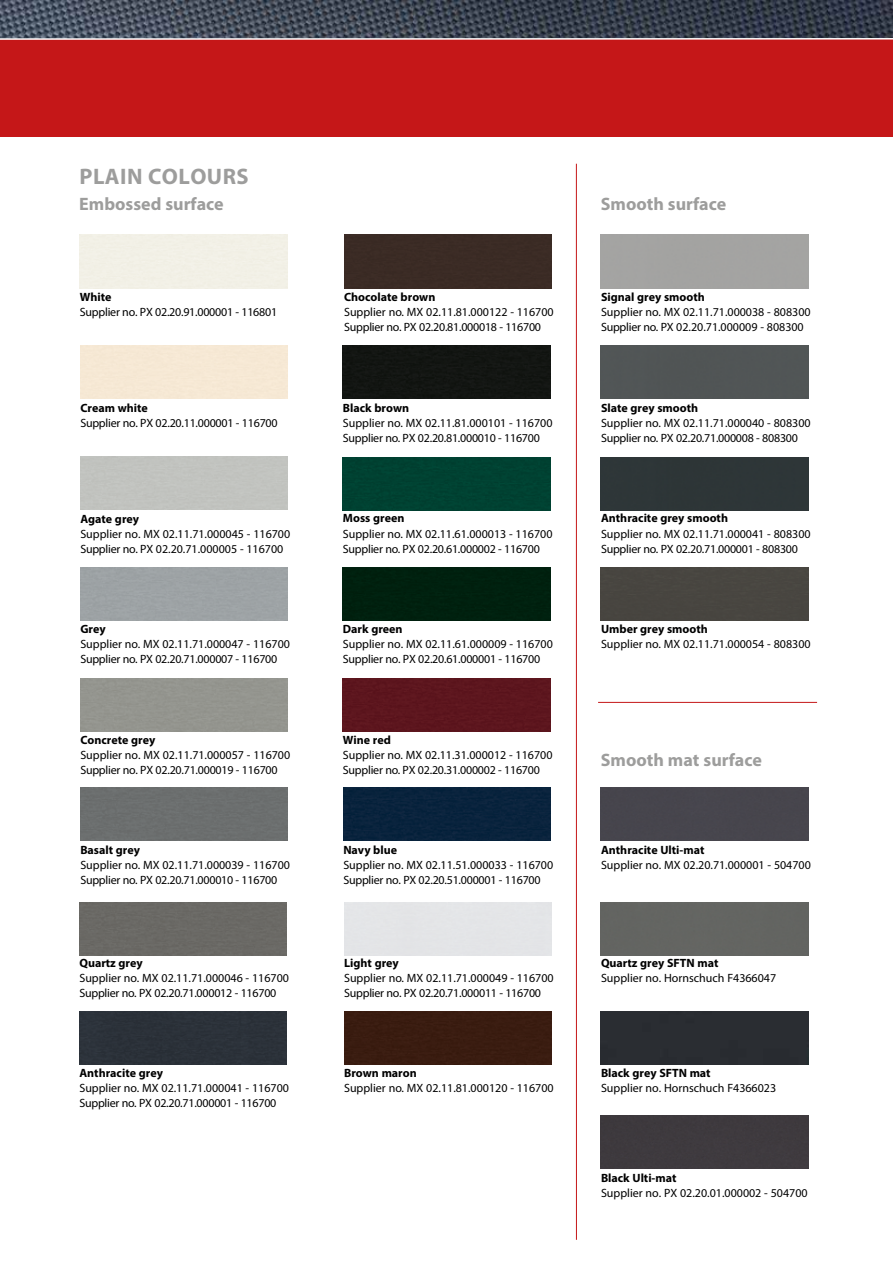
<style>
.page{position:relative;width:893px;height:1263px;background:#fff}
.page>*{position:absolute;margin:0;border:0;box-sizing:border-box;transform-origin:0 0}
.t1{font:700 22.5px "Myriad Pro";letter-spacing:.02em;color:#9d9d9c}
.t2{font:700 18px "Myriad Pro";color:#9d9d9c}
.t3{font:12px/15px "Myriad Pro";color:#000}
.t4{font:700 12px "Myriad Pro";color:#000}
.t5{font:12px "Myriad Pro";letter-spacing:-.02em;color:#000}
</style>
<div class="page">
<img style="left:0;top:0;width:893px;height:37px">
<div style="left:0;top:39px;width:893px;height:98px;background:#c51718"></div>
<svg style="left:0;top:37px;width:893px;height:3px;background:#ae9ea4"></svg>
<hr style="left:576px;top:164px;width:1px;height:1076px;background:#c51718">
<div style="left:80px;top:788px;width:208px;height:53px;background:#6c6f6f"></div>
<div style="left:79px;top:902px;width:208px;height:54px;background:#6a6965"></div>
<div style="left:79px;top:1011px;width:208px;height:53px;background:#2b3139"></div>
<div style="left:344px;top:1011px;width:207px;height:53px;background:#3a1c10"></div>
<div style="left:344px;top:235px;width:207px;height:53px;background:#3b2b25"></div>
<div style="left:343px;top:345px;width:207px;height:54px;background:#131512"></div>
<div style="left:343px;top:457px;width:207px;height:53px;background:#004232"></div>
<div style="left:343px;top:568px;width:207px;height:53px;background:#00210f"></div>
<div style="left:343px;top:678px;width:207px;height:53px;background:#5d161e"></div>
<div style="left:343px;top:788px;width:207px;height:53px;background:#09233d"></div>
<div style="left:601px;top:902px;width:207px;height:53px;background:#636562"></div>
<div style="left:601px;top:1011px;width:207px;height:53px;background:#2a2d32"></div>
<div style="left:601px;top:1115px;width:207px;height:53px;background:#3e3a3e"></div>
<div style="left:601px;top:568px;width:207px;height:53px;background:#484540"></div>
<div style="left:601px;top:788px;width:207px;height:53px;background:#47454d"></div>
<div style="left:601px;top:345px;width:207px;height:54px;background:#515556"></div>
<div style="left:601px;top:457px;width:207px;height:53px;background:#2e3638"></div>
<hr style="left:598px;top:702px;width:219px;height:1px;background:#c51718">
<h1 class="t1" style="left:80px;top:162px;width:171px">PLAIN COLOURS</h1>
<h2 class="t2" style="left:79px;top:192px;width:146px">Embossed surface</h2>
<p class="t4" style="left:80px;top:289px;width:33px">White</p>
<p class="t5" style="left:80px;top:305px;width:199px">Supplier no. PX 02.20.91.000001 - 116801</p>
<p class="t4" style="left:80px;top:400px;width:69px">Cream white</p>
<p class="t5" style="left:80px;top:415px;width:199px">Supplier no. PX 02.20.11.000001 - 116700</p>
<p class="t4" style="left:80px;top:511px;width:60px">Agate grey</p>
<p class="t3" style="left:80px;top:526px;width:211px">Supplier no. MX 02.11.71.000045 - 116700<br>Supplier no. PX 02.20.71.000005 - 116700</p>
<p class="t4" style="left:80px;top:621px;width:27px">Grey</p>
<p class="t3" style="left:80px;top:636px;width:211px">Supplier no. MX 02.11.71.000047 - 116700<br>Supplier no. PX 02.20.71.000007 - 116700</p>
<p class="t4" style="left:80px;top:732px;width:76px">Concrete grey</p>
<p class="t3" style="left:80px;top:747px;width:211px">Supplier no. MX 02.11.71.000057 - 116700<br>Supplier no. PX 02.20.71.000019 - 116700</p>
<p class="t4" style="left:80px;top:842px;width:61px">Basalt grey</p>
<p class="t3" style="left:80px;top:857px;width:211px">Supplier no. MX 02.11.71.000039 - 116700<br>Supplier no. PX 02.20.71.000010 - 116700</p>
<p class="t4" style="left:79px;top:955px;width:65px">Quartz grey</p>
<p class="t3" style="left:79px;top:970px;width:211px">Supplier no. MX 02.11.71.000046 - 116700<br>Supplier no. PX 02.20.71.000012 - 116700</p>
<p class="t4" style="left:79px;top:1065px;width:85px">Anthracite grey</p>
<p class="t3" style="left:79px;top:1081px;width:211px">Supplier no. MX 02.11.71.000041 - 116700<br>Supplier no. PX 02.20.71.000001 - 116700</p>
<p class="t4" style="left:344px;top:289px;width:93px">Chocolate brown</p>
<p class="t3" style="left:344px;top:305px;width:211px">Supplier no. MX 02.11.81.000122 - 116700<br>Supplier no. PX 02.20.81.000018 - 116700</p>
<p class="t4" style="left:343px;top:400px;width:68px">Black brown</p>
<p class="t3" style="left:343px;top:415px;width:211px">Supplier no. MX 02.11.81.000101 - 116700<br>Supplier no. PX 02.20.81.000010 - 116700</p>
<p class="t4" style="left:343px;top:511px;width:63px">Moss green</p>
<p class="t3" style="left:343px;top:526px;width:211px">Supplier no. MX 02.11.61.000013 - 116700<br>Supplier no. PX 02.20.61.000002 - 116700</p>
<p class="t4" style="left:343px;top:621px;width:61px">Dark green</p>
<p class="t3" style="left:343px;top:636px;width:211px">Supplier no. MX 02.11.61.000009 - 116700<br>Supplier no. PX 02.20.61.000001 - 116700</p>
<p class="t4" style="left:343px;top:732px;width:50px">Wine red</p>
<p class="t3" style="left:343px;top:747px;width:211px">Supplier no. MX 02.11.31.000012 - 116700<br>Supplier no. PX 02.20.31.000002 - 116700</p>
<p class="t4" style="left:343px;top:842px;width:55px">Navy blue</p>
<p class="t3" style="left:343px;top:857px;width:211px">Supplier no. MX 02.11.51.000033 - 116700<br>Supplier no. PX 02.20.51.000001 - 116700</p>
<p class="t4" style="left:344px;top:955px;width:56px">Light grey</p>
<p class="t3" style="left:344px;top:970px;width:211px">Supplier no. MX 02.11.71.000049 - 116700<br>Supplier no. PX 02.20.71.000011 - 116700</p>
<p class="t4" style="left:344px;top:1065px;width:74px">Brown maron</p>
<p class="t3" style="left:344px;top:1081px;width:211px">Supplier no. MX 02.11.81.000120 - 116700</p>
<h2 class="t2" style="left:601px;top:192px;width:127px">Smooth surface</h2>
<p class="t4" style="left:601px;top:289px;width:105px">Signal grey smooth</p>
<p class="t3" style="left:601px;top:305px;width:211px">Supplier no. MX 02.11.71.000038 - 808300<br>Supplier no. PX 02.20.71.000009 - 808300</p>
<p class="t4" style="left:601px;top:400px;width:99px">Slate grey smooth</p>
<p class="t3" style="left:601px;top:415px;width:211px">Supplier no. MX 02.11.71.000040 - 808300<br>Supplier no. PX 02.20.71.000008 - 808300</p>
<p class="t4" style="left:601px;top:511px;width:129px">Anthracite grey smooth</p>
<p class="t3" style="left:601px;top:526px;width:211px">Supplier no. MX 02.11.71.000041 - 808300<br>Supplier no. PX 02.20.71.000001 - 808300</p>
<p class="t4" style="left:601px;top:621px;width:108px">Umber grey smooth</p>
<p class="t3" style="left:601px;top:636px;width:211px">Supplier no. MX 02.11.71.000054 - 808300</p>
<h2 class="t2" style="left:601px;top:748px;width:163px">Smooth mat surface</h2>
<p class="t4" style="left:601px;top:842px;width:105px">Anthracite Ulti-mat</p>
<p class="t3" style="left:601px;top:857px;width:211px">Supplier no. MX 02.20.71.000001 - 504700</p>
<p class="t4" style="left:601px;top:955px;width:119px">Quartz grey SFTN mat</p>
<p class="t3" style="left:601px;top:970px;width:177px">Supplier no. Hornschuch F4366047</p>
<p class="t4" style="left:601px;top:1065px;width:111px">Black grey SFTN mat</p>
<p class="t3" style="left:601px;top:1081px;width:177px">Supplier no. Hornschuch F4366023</p>
<p class="t4" style="left:601px;top:1170px;width:77px">Black Ulti-mat</p>
<p class="t3" style="left:601px;top:1185px;width:208px">Supplier no. PX 02.20.01.000002 - 504700</p>
</div>
